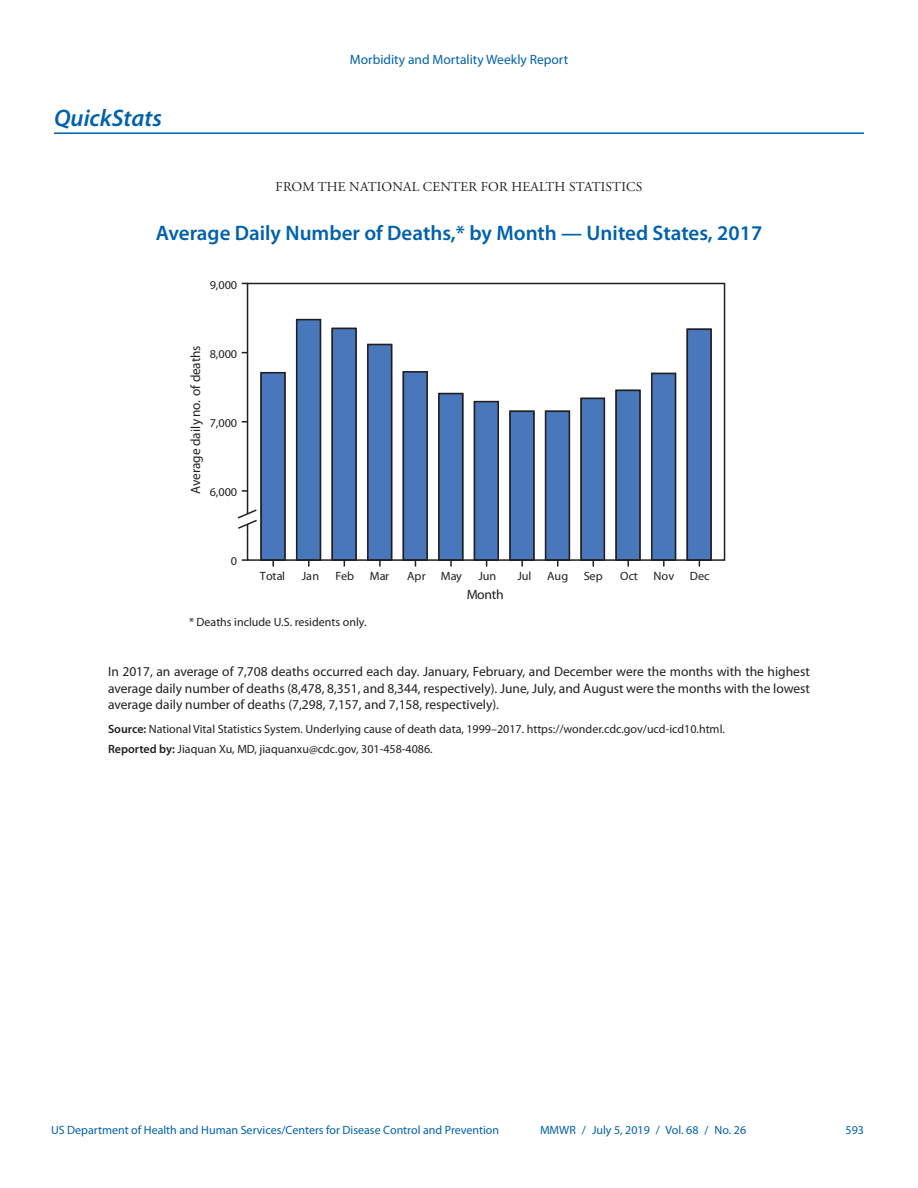
<style>
.page{position:relative;width:918px;height:1188px;background:#fff}
.page>*{position:absolute;margin:0;border:0;box-sizing:border-box;transform-origin:0 0}
.Kicker{font:italic 600 24px "Myriad Pro";color:#0161ab}
.QuickStats_Title{font:600 21px "Myriad Pro";color:#0161ab}
.qs_text_9_pt{font:13.5px/16.5px "Myriad Pro";color:#231f20;text-align:justify}
.t1{font:13.5px "Adobe Garamond Pro";letter-spacing:.015em;color:#231f20}
.t2{font:13.5px "Myriad Pro";color:#0161ab}
.qs_source_first{font:12px "Myriad Pro";color:#231f20}
.t3{font:12px "Myriad Pro";color:#0161ab}
.Figure_Footnote{font:12px "Myriad Pro";color:#231f20}
.s1{font-weight:600}
</style>
<div class="page">
<hr style="left:54px;top:132px;width:810px;height:2px;background:#0161ab">
<svg style="left:260px;top:318px;width:452px;height:244px"></svg>
<svg style="left:272px;top:561px;width:2px;height:6px"></svg>
<svg style="left:308px;top:561px;width:2px;height:6px"></svg>
<svg style="left:379px;top:561px;width:2px;height:6px"></svg>
<svg style="left:450px;top:561px;width:2px;height:6px"></svg>
<svg style="left:521px;top:561px;width:2px;height:6px"></svg>
<svg style="left:663px;top:561px;width:2px;height:6px"></svg>
<div style="left:247px;top:283px;width:478px;height:278px;border:2px solid #231f20"></div>
<svg style="left:237px;top:508px;width:20px;height:22px"></svg>
<h1 class="Kicker" style="left:54px;top:103px;width:110px">QuickStats</h1>
<p class="t2" style="left:350px;top:51px;width:220px">Morbidity and Mortality Weekly Report</p>
<p class="t1" style="left:276px;top:178px;width:368px">FROM THE NATIONAL CENTER FOR HEALTH STATISTICS</p>
<h2 class="QuickStats_Title" style="left:156px;top:220px;width:608px">Average Daily Number of Deaths,* by Month — United States, 2017</h2>
<p class="qs_source_first" style="left:210px;top:277px;width:29px">9,000</p>
<p class="qs_text_9_pt" style="left:187px;top:494px;width:150px;rotate:-90deg">Average daily no. of deaths</p>
<p class="qs_source_first" style="left:210px;top:346px;width:29px">8,000</p>
<p class="qs_source_first" style="left:210px;top:415px;width:29px">7,000</p>
<p class="qs_source_first" style="left:210px;top:484px;width:29px">6,000</p>
<p class="qs_source_first" style="left:231px;top:553px;width:8px">0</p>
<p class="qs_source_first" style="left:260px;top:569px;width:27px">Total</p>
<p class="qs_source_first" style="left:302px;top:569px;width:19px">Jan</p>
<p class="qs_source_first" style="left:335px;top:569px;width:20px">Feb</p>
<p class="qs_source_first" style="left:370px;top:569px;width:21px">Mar</p>
<p class="qs_source_first" style="left:407px;top:569px;width:56px">Apr May</p>
<p class="qs_source_first" style="left:479px;top:569px;width:19px">Jun</p>
<p class="qs_source_first" style="left:517px;top:569px;width:15px">Jul</p>
<p class="qs_source_first" style="left:547px;top:569px;width:23px">Aug</p>
<p class="qs_source_first" style="left:584px;top:569px;width:20px">Sep</p>
<p class="qs_source_first" style="left:620px;top:569px;width:19px">Oct</p>
<p class="qs_source_first" style="left:654px;top:569px;width:22px">Nov</p>
<p class="qs_source_first" style="left:690px;top:569px;width:21px">Dec</p>
<p class="qs_text_9_pt" style="left:467px;top:586px;width:38px">Month</p>
<p class="Figure_Footnote" style="left:189px;top:615px;width:179px">* Deaths include U.S. residents only.</p>
<p class="qs_text_9_pt" style="left:108px;top:663px;width:704px">In 2017, an average of 7,708 deaths occurred each day. January, February, and December were the months with the highest average daily number of deaths (8,478, 8,351, and 8,344, respectively). June, July, and August were the months with the lowest average daily number of deaths (7,298, 7,157, and 7,158, respectively).</p>
<p class="qs_source_first" style="left:108px;top:722px;width:618px"><span class="s1">Source:</span> National Vital Statistics System. Underlying cause of death data, 1999–2017. https://wonder.cdc.gov/ucd-icd10.html.</p>
<p class="qs_source_first" style="left:108px;top:741px;width:326px"><span class="s1">Reported by:</span> Jiaquan Xu, MD, jiaquanxu@cdc.gov, 301-458-4086.</p>
<p class="t3" style="left:51px;top:1123px;width:450px">US Department of Health and Human Services/Centers for Disease Control and Prevention</p>
<p class="t3" style="left:540px;top:1123px;width:208px">MMWR / July 5, 2019 / Vol. 68 / No. 26</p>
<p class="t3" style="left:846px;top:1123px;width:20px">593</p>
</div>
